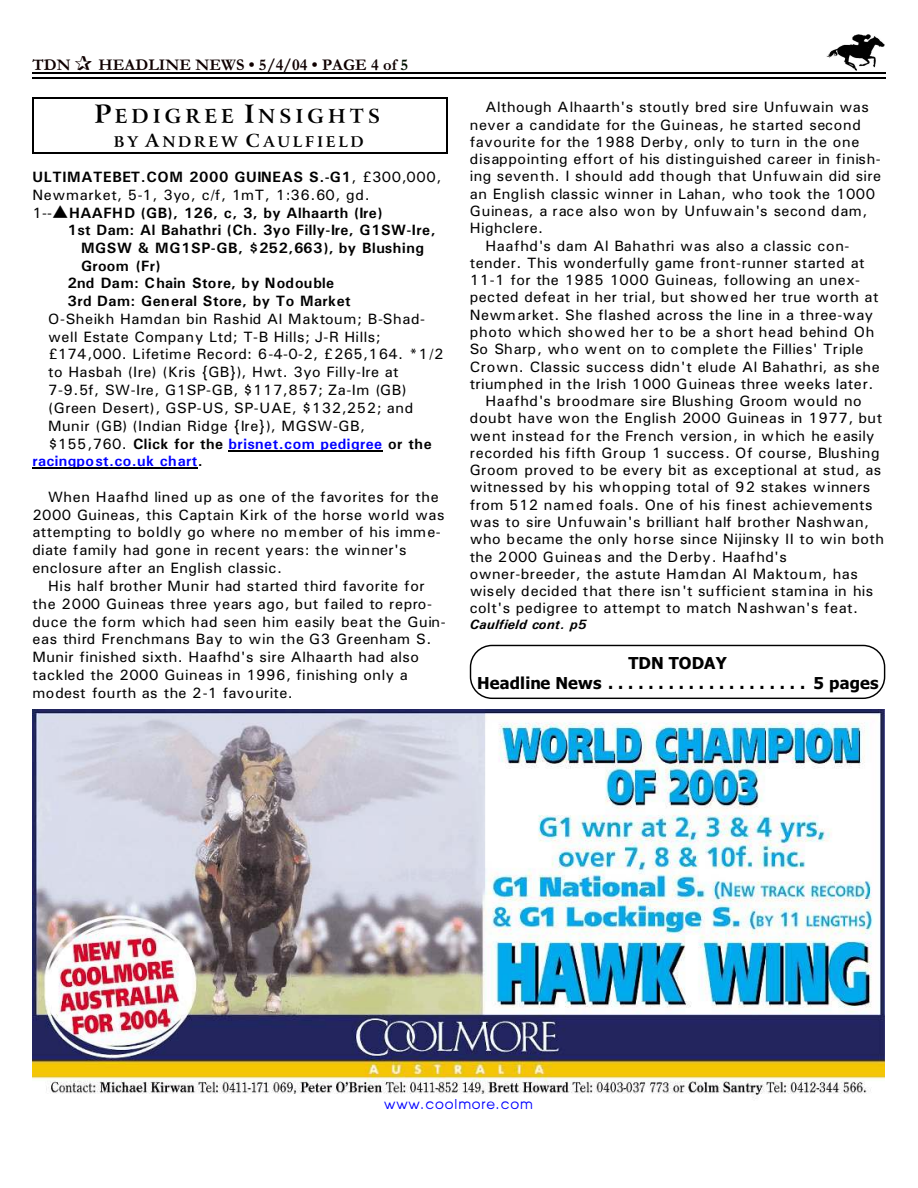
<style>
.page{position:relative;width:918px;height:1188px;background:#fff}
.page>*{position:absolute;margin:0;border:0;box-sizing:border-box;transform-origin:0 0}
.t1{font:700 19.5px "Arrus BT";letter-spacing:.21em;color:#000}
.t2{font:700 16.5px/20px "Tahoma";letter-spacing:.01em;color:#000;text-align:center}
.t3{font:700 16.5px "Garamond";letter-spacing:.005em;color:#0f0000}
.t4{font:15px/17.9px "Univers";letter-spacing:.03em;color:#000}
.t5{font:700 15px/17.9px "Univers";letter-spacing:.03em;color:#000}
.t6{font:15px "Univers";letter-spacing:.01em;color:#000}
.t7{font:700 15px "Univers";letter-spacing:.03em;color:#00f}
.t8{font:15px "Univers";letter-spacing:.06em;color:#000}
.t9{font:15px "Univers";letter-spacing:.055em;color:#000}
.t10{font:700 15px "Univers";letter-spacing:.01em;color:#000}
.t11{font:700 15px "Arrus BT";letter-spacing:.18em;color:#000}
.t12{font:13.5px "Advance";letter-spacing:.065em;color:#00f}
.t13{font:italic 700 13.5px "Univers";letter-spacing:.025em;color:#000}
.s1{color:#001400}
.s2{font-size:25.5px}
.s3{font-size:18px}
.s4{font-weight:400}
.s5{font-weight:400;color:#000}
.s6{color:#000}
</style>
<div class="page">
<img style="left:826px;top:34px;width:59px;height:36px">
<hr style="left:32px;top:72px;width:853px;height:1px;background:#000">
<hr style="left:32px;top:77px;width:853px;height:2px;background:#000">
<img style="left:32px;top:709px;width:852px;height:390px">
<hr style="left:229px;top:450px;width:154px;height:1px;background:#000">
<hr style="left:32px;top:468px;width:166px;height:1px;background:#000">
<hr style="left:32px;top:97px;width:2px;height:57px;background:#000">
<hr style="left:447px;top:97px;width:1px;height:57px;background:#000">
<hr style="left:32px;top:97px;width:416px;height:1px;background:#000">
<hr style="left:32px;top:153px;width:416px;height:1px;background:#000">
<div style="left:470px;top:645px;width:415px;height:54px;border:1px solid #000;border-radius:22px"></div>
<p class="t3" style="left:32px;top:59px;width:40px">TDN</p>
<p class="t3" style="left:98px;top:59px;width:311px">HEADLINE NEWS • 5/4/04 • PAGE 4 of <span class="s1">5</span></p>
<h1 class="t1" style="left:94px;top:109px;width:287px"><span class="s2">P</span>EDIGREE <span class="s2">I</span>NSIGHTS</h1>
<p class="t11" style="left:114px;top:135px;width:251px">BY <span class="s3">A</span>NDREW <span class="s3">C</span>AULFIELD</p>
<p class="t5" style="left:32px;top:169px;width:411px">ULTIMATEBET.COM 2000 GUINEAS S.-G1<span class="s4">, £300,000,<br>Newmarket, 5-1, 3yo, c/f, 1mT, 1:36.60, gd.<br>1--</span>▲HAAFHD (GB), 126, c, 3, by Alhaarth (Ire)</p>
<p class="t5" style="left:68px;top:223px;width:370px">1st Dam: Al Bahathri (Ch. 3yo Filly-Ire, G1SW-Ire,</p>
<p class="t5" style="left:81px;top:240px;width:345px">MGSW &amp; MG1SP-GB, $252,663), by Blushing</p>
<p class="t5" style="left:81px;top:258px;width:81px">Groom (Fr)</p>
<p class="t10" style="left:68px;top:278px;width:268px">2nd Dam: Chain Store, by Nodouble</p>
<p class="t5" style="left:68px;top:293px;width:285px">3rd Dam: General Store, by To Market</p>
<p class="t4" style="left:48px;top:311px;width:379px">O-Sheikh Hamdan bin Rashid Al Maktoum; B-Shad-</p>
<p class="t4" style="left:48px;top:329px;width:334px">well Estate Company Ltd; T-B Hills; J-R Hills;</p>
<p class="t4" style="left:48px;top:347px;width:397px">£174,000. Lifetime Record: 6-4-0-2, £265,164. *1/2</p>
<p class="t4" style="left:48px;top:365px;width:352px">to Hasbah (Ire) (Kris {GB}), Hwt. 3yo Filly-Ire at</p>
<p class="t4" style="left:48px;top:382px;width:360px">7-9.5f, SW-Ire, G1SP-GB, $117,857; Za-Im (GB)</p>
<p class="t4" style="left:48px;top:400px;width:367px">(Green Desert), GSP-US, SP-UAE, $132,252; and</p>
<p class="t4" style="left:48px;top:418px;width:319px">Munir (GB) (Indian Ridge {Ire}), MGSW-GB,</p>
<p class="t7" style="left:48px;top:438px;width:385px"><span class="s5">$155,760.</span> <span class="s6">Click for the</span> brisnet.com pedigree <span class="s6">or the</span></p>
<p class="t7" style="left:32px;top:456px;width:172px">racingpost.co.uk chart<span class="s6">.</span></p>
<p class="t4" style="left:32px;top:489px;width:414px;text-indent:16px">When Haafhd lined up as one of the favorites for the 2000 Guineas, this Captain Kirk of the horse world was attempting to boldly go where no member of his imme&shy;diate family had gone in recent years: the winner's enclosure after an English classic.</p>
<p class="t4" style="left:32px;top:578px;width:415px;text-indent:16px">His half brother Munir had started third favorite for the 2000 Guineas three years ago, but failed to repro&shy;duce the form which had seen him easily beat the Guin&shy;eas third Frenchmans Bay to win the G3 Greenham S.<br>Munir finished sixth. Haafhd's sire Alhaarth had also tackled the 2000 Guineas in 1996, finishing only a modest fourth as the 2-1 favourite.</p>
<p class="t4" style="left:485px;top:100px;width:385px">Although Alhaarth's stoutly bred sire Unfuwain was</p>
<p class="t4" style="left:470px;top:117px;width:393px">never a candidate for the Guineas, he started second</p>
<p class="t4" style="left:470px;top:134px;width:391px">favourite for the 1988 Derby, only to turn in the one</p>
<p class="t4" style="left:470px;top:151px;width:413px">disappointing effort of his distinguished career in finish-</p>
<p class="t4" style="left:470px;top:169px;width:413px">ing seventh. I should add though that Unfuwain did sire</p>
<p class="t4" style="left:470px;top:186px;width:407px">an English classic winner in Lahan, who took the 1000</p>
<p class="t8" style="left:470px;top:206px;width:399px">Guineas, a race also won by Unfuwain's second dam,</p>
<p class="t4" style="left:470px;top:221px;width:75px">Highclere.</p>
<p class="t4" style="left:485px;top:238px;width:366px">Haafhd's dam Al Bahathri was also a classic con-</p>
<p class="t4" style="left:470px;top:255px;width:396px">tender. This wonderfully game front-runner started at</p>
<p class="t4" style="left:470px;top:272px;width:392px">11-1 for the 1985 1000 Guineas, following an unex-</p>
<p class="t4" style="left:470px;top:290px;width:410px">pected defeat in her trial, but showed her true worth at</p>
<p class="t4" style="left:470px;top:307px;width:405px">Newmarket. She flashed across the line in a three-way</p>
<p class="t9" style="left:470px;top:327px;width:406px">photo which showed her to be a short head behind Oh</p>
<p class="t6" style="left:470px;top:344px;width:395px">So Sharp, who went on to complete the Fillies' Triple</p>
<p class="t4" style="left:470px;top:359px;width:412px">Crown. Classic success didn't elude Al Bahathri, as she</p>
<p class="t4" style="left:470px;top:376px;width:405px">triumphed in the Irish 1000 Guineas three weeks later.</p>
<p class="t4" style="left:485px;top:393px;width:378px">Haafhd's broodmare sire Blushing Groom would no</p>
<p class="t4" style="left:470px;top:411px;width:414px">doubt have won the English 2000 Guineas in 1977, but</p>
<p class="t6" style="left:470px;top:430px;width:406px">went instead for the French version, in which he easily</p>
<p class="t4" style="left:470px;top:445px;width:411px">recorded his fifth Group 1 success. Of course, Blushing</p>
<p class="t4" style="left:470px;top:462px;width:413px">Groom proved to be every bit as exceptional at stud, as</p>
<p class="t4" style="left:470px;top:480px;width:402px">witnessed by his whopping total of 92 stakes winners</p>
<p class="t4" style="left:470px;top:497px;width:404px">from 512 named foals. One of his finest achievements</p>
<p class="t4" style="left:470px;top:514px;width:401px">was to sire Unfuwain's brilliant half brother Nashwan,</p>
<p class="t4" style="left:470px;top:532px;width:416px">who became the only horse since Nijinsky II to win both</p>
<p class="t4" style="left:470px;top:549px;width:319px">the 2000 Guineas and the Derby. Haafhd's</p>
<p class="t4" style="left:470px;top:566px;width:390px">owner-breeder, the astute Hamdan Al Maktoum, has</p>
<p class="t6" style="left:470px;top:586px;width:405px">wisely decided that there isn't sufficient stamina in his</p>
<p class="t4" style="left:470px;top:601px;width:390px">colt's pedigree to attempt to match Nashwan's feat.</p>
<p class="t13" style="left:470px;top:620px;width:118px">Caulfield cont. p5</p>
<p class="t2" style="left:477px;top:654px;width:403px">TDN TODAY<br>Headline News.................... 5 pages</p>
<p class="t12" style="left:384px;top:1099px;width:150px">www.coolmore.com</p>
</div>
